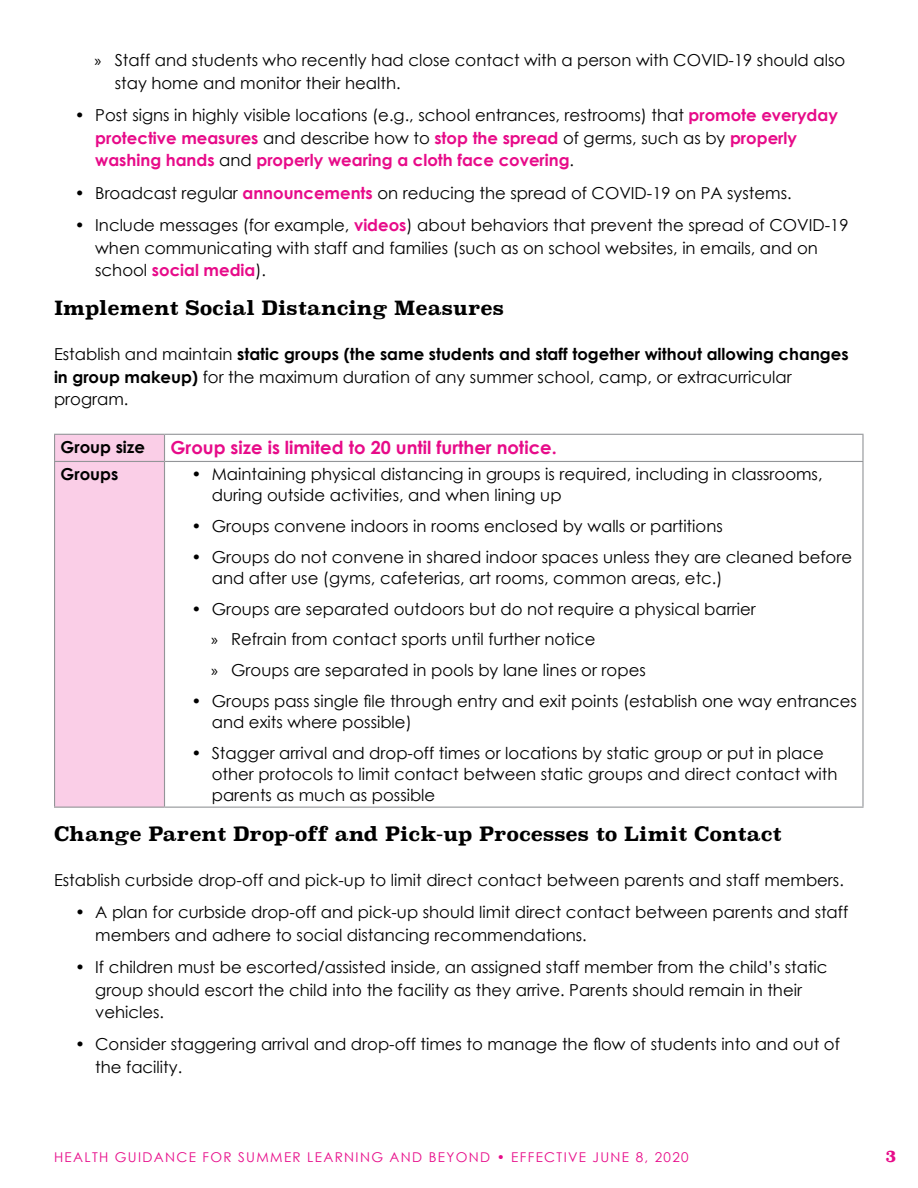
<style>
.page{position:relative;width:918px;height:1188px;background:#fff}
.page>*{position:absolute;margin:0;border:0;box-sizing:border-box;transform-origin:0 0}
.t1{font:700 19.5px "Superclarendon";color:#000}
.t2{font:700 18px "Century Gothic";color:#e70b89}
.t3{font:16.5px/22.5px "Century Gothic";color:#000}
.t4{font:700 16.5px "Century Gothic";color:#000}
.t5{font:700 16.5px "Superclarendon";color:#e70b89}
.t6{font:13.5px "Century Gothic";letter-spacing:.1em;color:#e70b89}
.s1{font-family:"Myriad Pro"}
.s2{font-weight:700;color:#e70b89}
.s3{font-weight:700}
</style>
<div class="page">
<hr style="left:165px;top:434px;width:699px;height:1px;background:#939598">
<div style="left:54px;top:434px;width:111px;height:373px;background:#facee7"></div>
<hr style="left:862px;top:435px;width:2px;height:26px;background:#939598">
<hr style="left:54px;top:461px;width:111px;height:1px;background:#939598">
<hr style="left:54px;top:462px;width:1px;height:345px;background:#939598">
<hr style="left:165px;top:461px;width:699px;height:1px;background:#939598">
<hr style="left:164px;top:462px;width:1px;height:345px;background:#939598">
<hr style="left:862px;top:462px;width:2px;height:345px;background:#939598">
<hr style="left:54px;top:807px;width:111px;height:1px;background:#939598">
<hr style="left:165px;top:807px;width:699px;height:1px;background:#939598">
<p class="t3" style="left:115px;top:49px;width:732px;text-indent:-20px"><span class="s1">»</span> Staff and students who recently had close contact with a person with COVID-19 should also stay home and monitor their health.</p>
<p class="t3" style="left:95px;top:104px;width:744px;text-indent:-20px">• Post signs in highly visible locations (e.g., school entrances, restrooms) that <span class="s2">promote everyday protective measures</span> and describe how to <span class="s2">stop the spread</span> of germs, such as by <span class="s2">properly washing hands</span> and <span class="s2">properly wearing a cloth face covering</span>.</p>
<p class="t3" style="left:75px;top:181px;width:718px">• Broadcast regular <span class="s2">announcements</span> on reducing the spread of COVID-19 on PA systems.</p>
<p class="t3" style="left:95px;top:214px;width:755px;text-indent:-20px">• Include messages (for example, <span class="s2">videos</span>) about behaviors that prevent the spread of COVID-19 when communicating with staff and families (such as on school websites, in emails, and on school <span class="s2">social media</span>).</p>
<p class="t1" style="left:54px;top:293px;width:451px">Implement Social Distancing Measures</p>
<p class="t3" style="left:54px;top:343px;width:796px">Establish and maintain <span class="s3">static groups (the same students and staff together without allowing changes in group makeup)</span> for the maximum duration of any summer school, camp, or extracurricular program.</p>
<p class="t4" style="left:61px;top:436px;width:86px">Group size</p>
<p class="t2" style="left:171px;top:436px;width:388px">Group size is limited to 20 until further notice.</p>
<p class="t4" style="left:61px;top:463px;width:59px">Groups</p>
<p class="t3" style="left:212px;top:463px;width:612px;line-height:21px;text-indent:-20px">• Maintaining physical distancing in groups is required, including in classrooms, during outside activities, and when lining up</p>
<p class="t3" style="left:192px;top:514px;width:533px">• Groups convene indoors in rooms enclosed by walls or partitions</p>
<p class="t3" style="left:212px;top:546px;width:642px;line-height:21px;text-indent:-20px">• Groups do not convene in shared indoor spaces unless they are cleaned before and after use (gyms, cafeterias, art rooms, common areas, etc.)</p>
<p class="t3" style="left:211px;top:593px;width:546px;line-height:30.9px;text-indent:-20px">• Groups are separated outdoors but do not require a physical barrier <span class="s1">»</span> Refrain from contact sports until further notice<br><span class="s1">»</span> Groups are separated in pools by lane lines or ropes</p>
<p class="t3" style="left:212px;top:691px;width:647px;line-height:21px;text-indent:-20px">• Groups pass single file through entry and exit points (establish one way entrances and exits where possible)</p>
<p class="t3" style="left:212px;top:742px;width:627px;line-height:21px;text-indent:-20px">• Stagger arrival and drop-off times or locations by static group or put in place other protocols to limit contact between static groups and direct contact with parents as much as possible</p>
<p class="t1" style="left:54px;top:819px;width:729px">Change Parent Drop-off and Pick-up Processes to Limit Contact</p>
<p class="t3" style="left:54px;top:868px;width:791px">Establish curbside drop-off and pick-up to limit direct contact between parents and staff members.</p>
<p class="t3" style="left:95px;top:901px;width:755px;text-indent:-20px">• A plan for curbside drop-off and pick-up should limit direct contact between parents and staff members and adhere to social distancing recommendations.</p>
<p class="t3" style="left:95px;top:956px;width:734px;text-indent:-20px">• If children must be escorted/assisted inside, an assigned staff member from the child’s static group should escort the child into the facility as they arrive. Parents should remain in their vehicles.</p>
<p class="t3" style="left:95px;top:1033px;width:746px;text-indent:-20px">• Consider staggering arrival and drop-off times to manage the flow of students into and out of the facility.</p>
<p class="t6" style="left:54px;top:1148px;width:636px">HEALTH GUIDANCE FOR SUMMER LEARNING AND BEYOND • EFFECTIVE JUNE 8, 2020</p>
<p class="t5" style="left:886px;top:1144px;width:12px">3</p>
</div>
